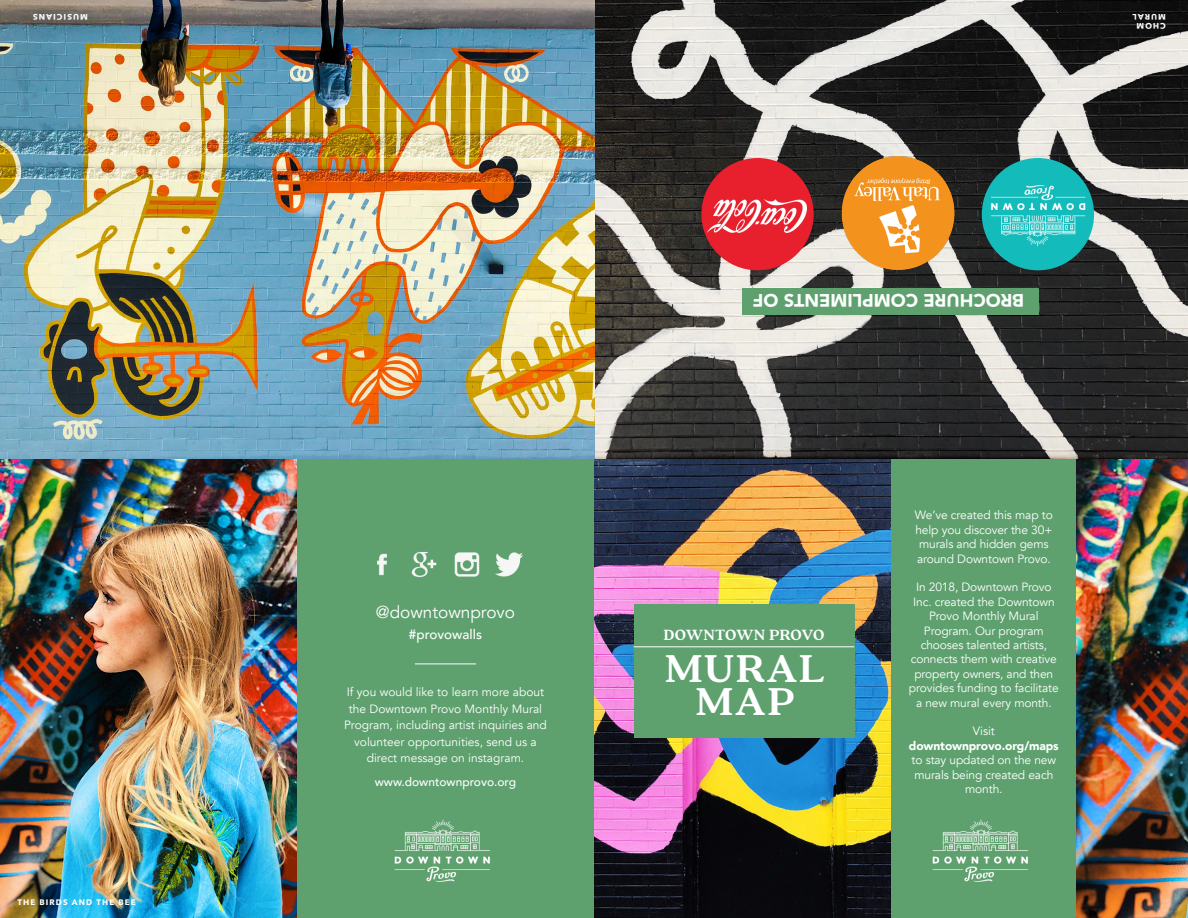
<style>
.page{position:relative;width:1188px;height:918px;background:#fff}
.page>*{position:absolute;margin:0;border:0;box-sizing:border-box;transform-origin:0 0}
.t1{font:900 43.2px "Quincy CF";letter-spacing:.03em;color:#fff}
.t2{font:900 18px "Avenir";color:#fff}
.t3{font:17.25px "Avenir";color:#fff}
.t4{font:900 16.5px "Quincy CF";letter-spacing:-.01em;color:#fff}
.t5{font:500 13.5px "Avenir";color:#fff}
.t6{font:12px/14.4px "Avenir";letter-spacing:-.01em;color:#fff;text-align:center}
.t7{font:500 12px "Avenir";color:#fff}
.t8{font:700 7.95px/9.6px "Avenir Next";letter-spacing:.14em;color:#fff}
.s1{font-weight:900}
</style>
<div class="page">
<img style="left:0;top:0;width:1188px;height:459px">
<div style="left:891px;top:459px;width:186px;height:459px;background:#5ea16e"></div>
<img style="left:0;top:459px;width:297px;height:459px">
<img style="left:1077px;top:459px;width:111px;height:459px">
<div style="left:297px;top:459px;width:297px;height:459px;background:#5ea16e"></div>
<img style="left:594px;top:459px;width:297px;height:459px">
<div style="left:634px;top:605px;width:220px;height:133px;background:#5ea16e"></div>
<img style="left:377px;top:553px;width:10px;height:23px">
<img style="left:411px;top:552px;width:26px;height:25px">
<img style="left:454px;top:552px;width:26px;height:25px">
<img style="left:495px;top:552px;width:27px;height:25px">
<hr style="left:415px;top:664px;width:61px;height:1px;background:#fff">
<hr style="left:634px;top:647px;width:220px;height:1px;background:#fff">
<img style="left:394px;top:820px;width:96px;height:62px">
<img style="left:932px;top:820px;width:96px;height:62px">
<div style="left:701px;top:158px;width:113px;height:112px;background:#e81f2c;border-radius:50%"></div>
<img style="left:708px;top:200px;width:99px;height:32px">
<div style="left:982px;top:158px;width:112px;height:112px;background:#14bbbb;border-radius:50%"></div>
<img style="left:990px;top:185px;width:96px;height:62px">
<img style="left:840px;top:155px;width:115px;height:115px">
<div style="left:742px;top:288px;width:298px;height:26px;background:#5ea16e"></div>
<p class="t8" style="left:88px;top:21px;width:56px;rotate:-180deg">MUSICIANS</p>
<p class="t8" style="left:1166px;top:31px;width:35px;rotate:-180deg">CHOM<br>MURAL</p>
<p class="t8" style="left:17px;top:898px;width:120px">THE BIRDS AND THE BEE</p>
<p class="t3" style="left:376px;top:602px;width:141px">@downtownprovo</p>
<p class="t5" style="left:409px;top:622px;width:75px">#provowalls</p>
<p class="t6" style="left:344px;top:684px;width:204px;line-height:16.5px">If you would like to learn more about the Downtown Provo Monthly Mural Program, including artist inquiries and volunteer opportunities, send us a direct message on instagram.</p>
<p class="t7" style="left:375px;top:772px;width:143px">www.downtownprovo.org</p>
<p class="t2" style="left:1024px;top:315px;width:273px;rotate:-180deg">BROCHURE COMPLIMENTS OF</p>
<p class="t4" style="left:664px;top:625px;width:162px">DOWNTOWN PROVO</p>
<p class="t1" style="left:665px;top:643px;width:162px">MURAL</p>
<p class="t1" style="left:696px;top:676px;width:101px">MAP</p>
<p class="t6" style="left:915px;top:508px;width:139px;text-align:left">We’ve created this map to help you discover the 30+ murals and hidden gems around Downtown Provo.</p>
<p class="t6" style="left:909px;top:580px;width:151px">In 2018, Downtown Provo<br>Inc. created the Downtown<br>Provo Monthly Mural<br>Program. Our program chooses talented artists, connects them with creative property owners, and then provides funding to facilitate a new mural every month.</p>
<p class="t6" style="left:973px;top:724px;width:23px">Visit</p>
<p class="t6" style="left:909px;top:739px;width:151px"><span class="s1">downtownprovo.org/maps </span>to stay updated on the new murals being created each month.</p>
</div>
